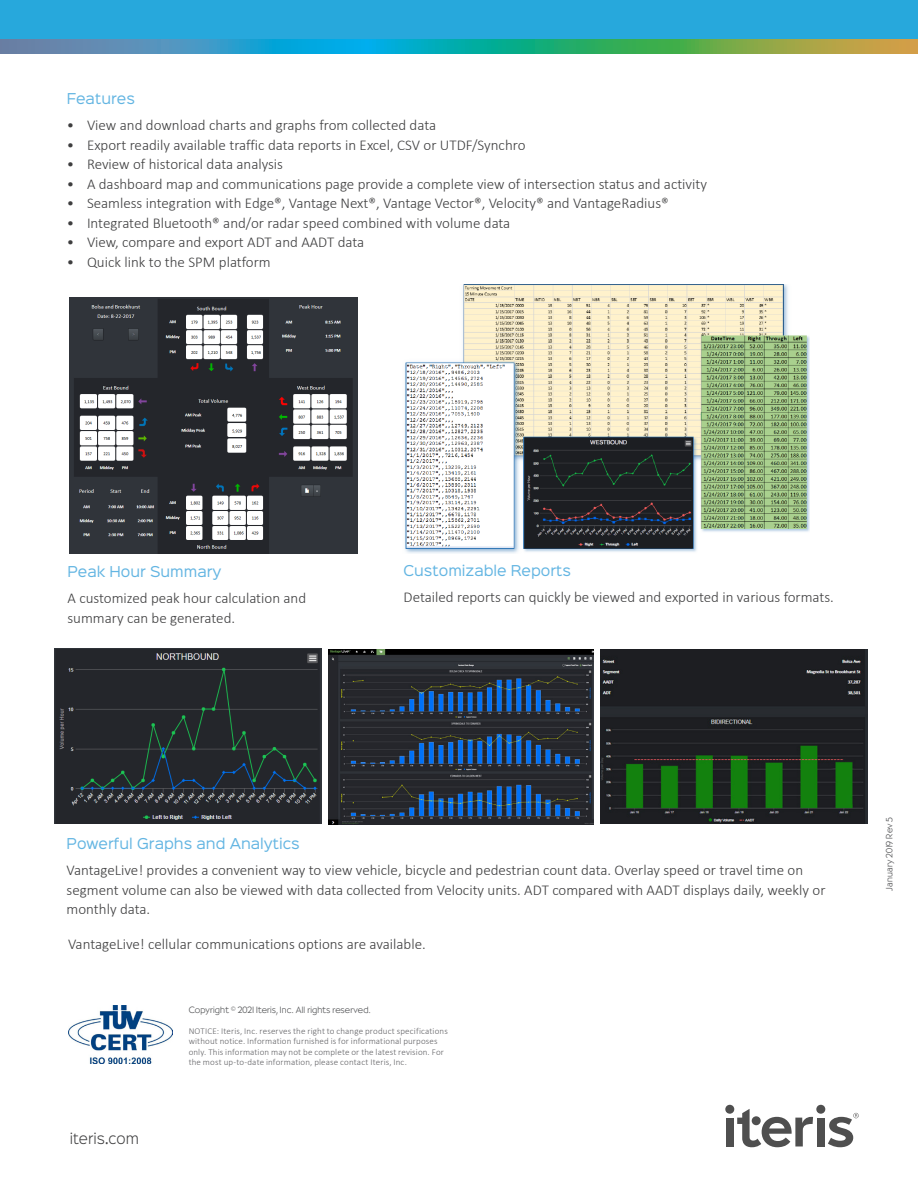
<style>
.page{position:relative;width:918px;height:1188px;background:#fff}
.page>*{position:absolute;margin:0;border:0;box-sizing:border-box;transform-origin:0 0}
._5__BODY{font:300 15px/19.5px "Calibri";color:#3e3e3f}
._4__SMALL_HEADER{font:13.5px "Sinkin Sans 400";color:#63b5e2}
.t1{font:300 13.5px "Sinkin Sans 300";color:#3e3e3f}
.t2{font:300 9px/10.5px "Calibri";letter-spacing:.015em;color:#636366}
._11__COPYRIGHT___DAT{font:9px "Cg Bernhardt Lt";letter-spacing:.02em;color:#57585a}
</style>
<div class="page">
<div style="left:725px;top:1105px;width:9px;height:9px;background:#4f4f4f;border-radius:50%"></div>
<div style="left:726px;top:1118px;width:8px;height:28px;background:#4f4f4f"></div>
<div style="left:816px;top:1105px;width:9px;height:9px;background:#4f4f4f;border-radius:50%"></div>
<div style="left:817px;top:1118px;width:8px;height:28px;background:#4f4f4f"></div>
<svg style="left:828px;top:1113px;width:31px;height:34px"></svg>
<svg style="left:737px;top:1109px;width:76px;height:38px"></svg>
<img style="left:69px;top:1005px;width:103px;height:59px">
<div style="left:0;top:0;width:918px;height:44px;background:#27a8dc"></div>
<svg style="left:0;top:39px;width:918px;height:15px;background:#47a290"></svg>
<img style="left:55px;top:649px;width:266px;height:175px">
<img style="left:405px;top:284px;width:405px;height:269px">
<img style="left:69px;top:297px;width:288px;height:256px">
<img style="left:601px;top:649px;width:267px;height:175px">
<img style="left:328px;top:649px;width:266px;height:175px">
<p class="_4__SMALL_HEADER" style="left:67px;top:87px;width:70px">Features</p>
<p class="_5__BODY" style="left:67px;top:115px;width:371px">• View and download charts and graphs from collected data</p>
<p class="_5__BODY" style="left:67px;top:135px;width:460px">• Export readily available traffic data reports in Excel, CSV or UTDF/Synchro</p>
<p class="_5__BODY" style="left:67px;top:154px;width:218px">• Review of historical data analysis</p>
<p class="_5__BODY" style="left:67px;top:174px;width:642px">• A dashboard map and communications page provide a complete view of intersection status and activity</p>
<p class="_5__BODY" style="left:67px;top:193px;width:604px">• Seamless integration with Edge®, Vantage Next®, Vantage Vector®, Velocity® and VantageRadius®</p>
<p class="_5__BODY" style="left:67px;top:213px;width:445px">• Integrated Bluetooth® and/or radar speed combined with volume data</p>
<p class="_5__BODY" style="left:67px;top:232px;width:299px">• View, compare and export ADT and AADT data</p>
<p class="_5__BODY" style="left:67px;top:252px;width:206px">• Quick link to the SPM platform</p>
<p class="_4__SMALL_HEADER" style="left:68px;top:560px;width:155px">Peak Hour Summary</p>
<p class="_5__BODY" style="left:68px;top:589px;width:240px">A customized peak hour calculation and summary can be generated.</p>
<p class="_4__SMALL_HEADER" style="left:404px;top:559px;width:169px">Customizable Reports</p>
<p class="_5__BODY" style="left:404px;top:587px;width:432px">Detailed reports can quickly be viewed and exported in various formats.</p>
<p class="_4__SMALL_HEADER" style="left:67px;top:832px;width:235px">Powerful Graphs and Analytics</p>
<p class="_5__BODY" style="left:67px;top:860px;width:760px">VantageLive! provides a convenient way to view vehicle, bicycle and pedestrian count data. Overlay speed or travel time on segment volume can also be viewed with data collected from Velocity units. ADT compared with AADT displays daily, weekly or monthly data.</p>
<p class="_5__BODY" style="left:68px;top:934px;width:359px">VantageLive! cellular communications options are available.</p>
<p class="t1" style="left:70px;top:1127px;width:71px">ITERIS.COM</p>
<p class="_11__COPYRIGHT___DAT" style="left:189px;top:1004px;width:183px">Copyright © 2021 Iteris, Inc. All rights reserved.</p>
<p class="t2" style="left:189px;top:1026px;width:261px">NOTICE: Iteris, Inc. reserves the right to change product specifications without notice. Information furnished is for informational purposes only. This information may not be complete or the latest revision. For the most up-to-date information, please contact Iteris, Inc.</p>
<p class="_11__COPYRIGHT___DAT" style="left:884px;top:891px;width:75px;rotate:-90deg">January 2019 Rev 5</p>
</div>
